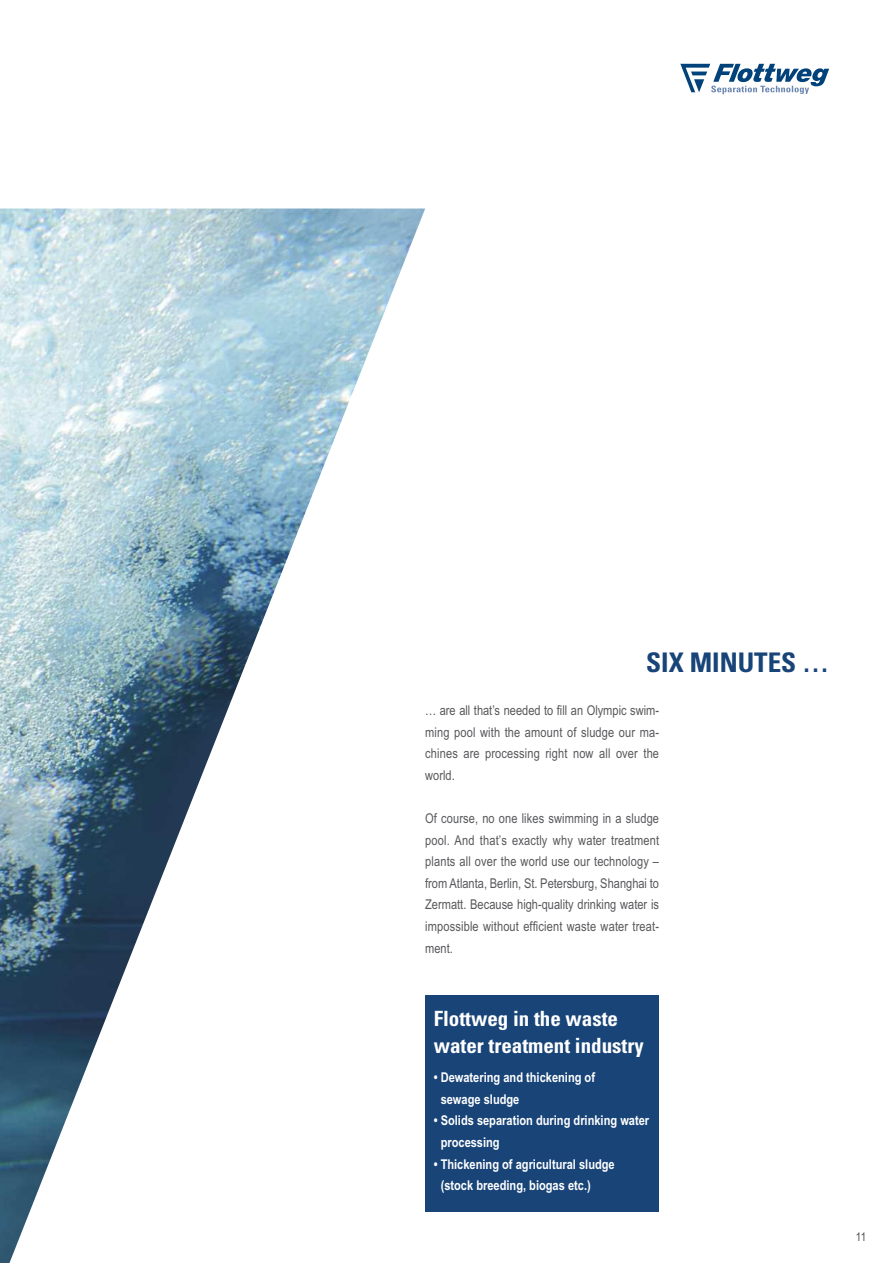
<style>
.page{position:relative;width:893px;height:1263px;background:#fff}
.page>*{position:absolute;margin:0;border:0;box-sizing:border-box;transform-origin:0 0}
.t1{font:700 condensed 27px "Univers";color:#184478}
.t2{font:700 condensed 21px/27px "Univers";color:#fff}
.t3{font:13.5px/21.6px "Arial Narrow";letter-spacing:.01em;color:#57585b;text-align:justify}
.t4{font:700 13.5px/21.6px "Arial Narrow";color:#fff}
.t5{font:12px "Arial Narrow";color:#525152}
</style>
<div class="page">
<img style="left:0;top:209px;width:425px;height:1054px">
<svg style="left:680px;top:64px;width:149px;height:30px"></svg>
<div style="left:425px;top:996px;width:234px;height:216px;background:#184478"></div>
<h1 class="t1" style="left:646px;top:652px;width:185px">SIX MINUTES …</h1>
<p class="t3" style="left:425px;top:699px;width:235px">… are all that’s needed to fill an Olympic swim&shy;ming pool with the amount of sludge our ma&shy;chines are processing right now all over the world.</p>
<p class="t3" style="left:425px;top:807px;width:235px">Of course, no one likes swimming in a sludge pool. And that’s exactly why water treatment plants all over the world use our technology – from Atlanta, Berlin, St. Petersburg, Shanghai to Zermatt. Because high-quality drinking water is impossible without efficient waste water treat&shy;ment.</p>
<h2 class="t2" style="left:434px;top:1006px;width:211px">Flottweg in the waste water treatment industry</h2>
<p class="t4" style="left:441px;top:1067px;width:156px;text-indent:-7px">• Dewatering and thickening of sewage sludge</p>
<p class="t4" style="left:441px;top:1110px;width:210px;text-indent:-7px">• Solids separation during drinking water processing</p>
<p class="t4" style="left:441px;top:1153px;width:176px;text-indent:-7px">• Thickening of agricultural sludge (stock breeding, biogas etc.)</p>
<p class="t5" style="left:856px;top:1229px;width:12px">11</p>
</div>
